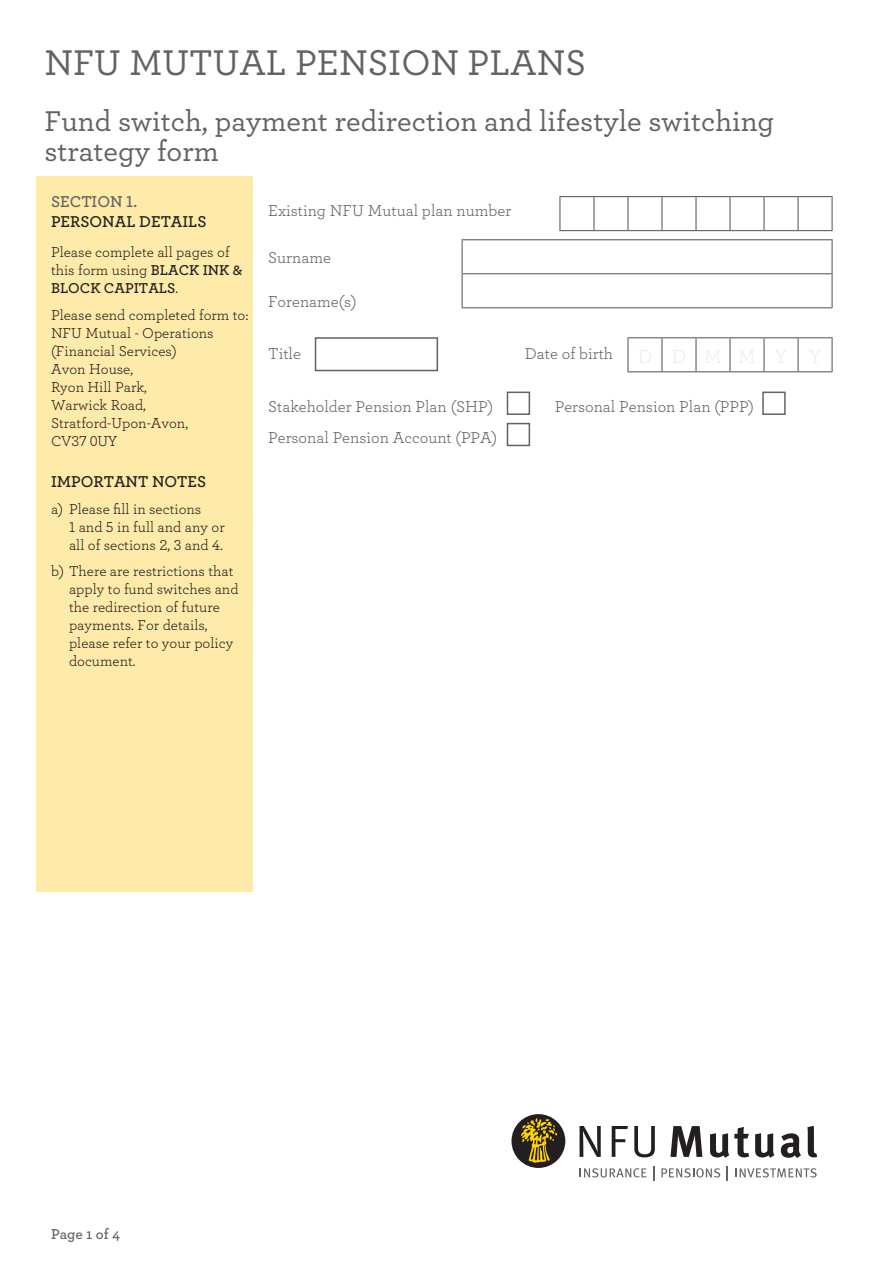
<style>
.page{position:relative;width:893px;height:1263px;background:#fff}
.page>*{position:absolute;margin:0;border:0;box-sizing:border-box;transform-origin:0 0}
.t1{font:500 37.5px "Archer";color:#636366}
.t2{font:500 30px/30px "Archer";color:#636366}
.MAIN_BODY_COPY{font:16.5px "Archer";color:#636366}
.MAIN_BODY_COPY-2{font:600 16.5px/19.8px "Archer";color:#231f20}
.MAIN_BODY_COPY-3{font:15px/18px "Archer";color:#231f20}
.MAIN_BODY_COPY-4{font:600 15px "Archer";color:#636366}
.s1{color:#636366}
.s2{font-weight:600}
</style>
<div class="page">
<svg style="left:580px;top:1126px;width:21px;height:31px"></svg>
<svg style="left:612px;top:1126px;width:16px;height:31px"></svg>
<svg style="left:634px;top:1126px;width:21px;height:31px"></svg>
<svg style="left:670px;top:1126px;width:32px;height:31px"></svg>
<svg style="left:710px;top:1127px;width:39px;height:31px"></svg>
<svg style="left:755px;top:1133px;width:19px;height:25px"></svg>
<svg style="left:781px;top:1133px;width:20px;height:25px"></svg>
<svg style="left:807px;top:1126px;width:10px;height:31px"></svg>
<div style="left:511px;top:1114px;width:54px;height:54px;background:#231f20;border-radius:50%"></div>
<svg style="left:521px;top:1118px;width:36px;height:45px"></svg>
<svg style="left:580px;top:1168px;width:66px;height:9px"></svg>
<svg style="left:661px;top:1168px;width:59px;height:9px"></svg>
<svg style="left:735px;top:1168px;width:82px;height:9px"></svg>
<svg style="left:727px;top:1166px;width:1px;height:14px"></svg>
<svg style="left:653px;top:1166px;width:1px;height:14px"></svg>
<div style="left:36px;top:176px;width:217px;height:715px;background:#ffeba9"></div>
<div style="left:507px;top:392px;width:23px;height:23px;border:2px solid #636366"></div>
<div style="left:762px;top:392px;width:24px;height:23px;border:2px solid #636366"></div>
<div style="left:507px;top:423px;width:23px;height:23px;border:2px solid #636366"></div>
<hr style="left:559px;top:197px;width:1px;height:33px;background:#636366">
<hr style="left:559px;top:196px;width:35px;height:1px;background:#636366">
<hr style="left:559px;top:230px;width:35px;height:1px;background:#636366">
<hr style="left:593px;top:197px;width:1px;height:33px;background:#636366">
<hr style="left:594px;top:196px;width:34px;height:1px;background:#636366">
<hr style="left:594px;top:230px;width:34px;height:1px;background:#636366">
<hr style="left:627px;top:197px;width:2px;height:33px;background:#636366">
<hr style="left:628px;top:196px;width:34px;height:1px;background:#636366">
<hr style="left:628px;top:230px;width:34px;height:1px;background:#636366">
<hr style="left:661px;top:197px;width:2px;height:33px;background:#636366">
<hr style="left:662px;top:196px;width:34px;height:1px;background:#636366">
<hr style="left:662px;top:230px;width:34px;height:1px;background:#636366">
<hr style="left:695px;top:197px;width:2px;height:33px;background:#636366">
<hr style="left:696px;top:196px;width:34px;height:1px;background:#636366">
<hr style="left:730px;top:196px;width:34px;height:1px;background:#636366">
<hr style="left:764px;top:196px;width:34px;height:1px;background:#636366">
<hr style="left:798px;top:196px;width:35px;height:1px;background:#636366">
<hr style="left:729px;top:197px;width:2px;height:33px;background:#636366">
<hr style="left:763px;top:197px;width:2px;height:33px;background:#636366">
<hr style="left:797px;top:197px;width:2px;height:33px;background:#636366">
<hr style="left:831px;top:197px;width:2px;height:33px;background:#636366">
<hr style="left:696px;top:230px;width:34px;height:1px;background:#636366">
<hr style="left:730px;top:230px;width:34px;height:1px;background:#636366">
<hr style="left:764px;top:230px;width:34px;height:1px;background:#636366">
<hr style="left:798px;top:230px;width:35px;height:1px;background:#636366">
<hr style="left:462px;top:240px;width:1px;height:33px;background:#636366">
<hr style="left:462px;top:239px;width:371px;height:1px;background:#636366">
<hr style="left:831px;top:240px;width:2px;height:33px;background:#636366">
<hr style="left:462px;top:274px;width:1px;height:33px;background:#636366">
<hr style="left:462px;top:273px;width:371px;height:1px;background:#636366">
<hr style="left:831px;top:274px;width:2px;height:33px;background:#636366">
<hr style="left:462px;top:307px;width:371px;height:1px;background:#636366">
<hr style="left:627px;top:338px;width:2px;height:33px;background:#636366">
<hr style="left:627px;top:337px;width:35px;height:1px;background:#636366">
<hr style="left:627px;top:371px;width:35px;height:1px;background:#636366">
<hr style="left:661px;top:338px;width:2px;height:33px;background:#636366">
<hr style="left:662px;top:337px;width:34px;height:1px;background:#636366">
<hr style="left:662px;top:371px;width:34px;height:1px;background:#636366">
<hr style="left:695px;top:338px;width:2px;height:33px;background:#636366">
<hr style="left:696px;top:337px;width:34px;height:1px;background:#636366">
<hr style="left:696px;top:371px;width:34px;height:1px;background:#636366">
<hr style="left:729px;top:338px;width:2px;height:33px;background:#636366">
<hr style="left:730px;top:337px;width:34px;height:1px;background:#636366">
<hr style="left:730px;top:371px;width:34px;height:1px;background:#636366">
<hr style="left:763px;top:338px;width:2px;height:33px;background:#636366">
<hr style="left:764px;top:337px;width:34px;height:1px;background:#636366">
<hr style="left:798px;top:337px;width:35px;height:1px;background:#636366">
<hr style="left:797px;top:338px;width:2px;height:33px;background:#636366">
<hr style="left:831px;top:338px;width:2px;height:33px;background:#636366">
<hr style="left:764px;top:371px;width:34px;height:1px;background:#636366">
<hr style="left:798px;top:371px;width:35px;height:1px;background:#636366">
<div style="left:315px;top:337px;width:123px;height:34px;border:2px solid #636366"></div>
<p class="t1" style="left:44px;top:35px;width:543px">NFU MUTUAL PENSION PLANS</p>
<p class="t2" style="left:44px;top:104px;width:731px">Fund switch, payment redirection and lifestyle switching strategy form</p>
<p class="MAIN_BODY_COPY-2" style="left:51px;top:191px;width:157px"><span class="s1">SECTION 1.<br></span>PERSONAL DETAILS</p>
<p class="MAIN_BODY_COPY-3" style="left:51px;top:243px;width:193px">Please complete all pages of this form using <span class="s2">BLACK INK &amp;<br>BLOCK CAPITALS</span>.</p>
<p class="MAIN_BODY_COPY-3" style="left:51px;top:305px;width:199px">Please send completed form to:</p>
<p class="MAIN_BODY_COPY-3" style="left:51px;top:323px;width:164px">NFU Mutual - Operations (Financial Services)</p>
<p class="MAIN_BODY_COPY-3" style="left:51px;top:359px;width:84px">Avon House,</p>
<p class="MAIN_BODY_COPY-3" style="left:51px;top:377px;width:97px">Ryon Hill Park,</p>
<p class="MAIN_BODY_COPY-3" style="left:51px;top:395px;width:97px">Warwick Road,</p>
<p class="MAIN_BODY_COPY-3" style="left:51px;top:413px;width:139px">Stratford-Upon-Avon,</p>
<p class="MAIN_BODY_COPY-3" style="left:51px;top:431px;width:68px">CV37 0UY</p>
<p class="MAIN_BODY_COPY-2" style="left:51px;top:471px;width:157px">IMPORTANT NOTES</p>
<p class="MAIN_BODY_COPY-3" style="left:69px;top:499px;width:157px;text-indent:-18px">a) Please fill in sections<br>1 and 5 in full and any or all of sections 2, 3 and 4.</p>
<p class="MAIN_BODY_COPY-3" style="left:69px;top:561px;width:171px;text-indent:-18px">b) There are restrictions that apply to fund switches and the redirection of future payments. For details, please refer to your policy document.</p>
<p class="MAIN_BODY_COPY" style="left:268px;top:199px;width:244px">Existing NFU Mutual plan number</p>
<p class="MAIN_BODY_COPY" style="left:268px;top:246px;width:64px">Surname</p>
<p class="MAIN_BODY_COPY" style="left:268px;top:290px;width:90px">Forename(s)</p>
<p class="MAIN_BODY_COPY" style="left:268px;top:343px;width:34px">Title</p>
<p class="MAIN_BODY_COPY" style="left:525px;top:343px;width:90px">Date of birth</p>
<p class="MAIN_BODY_COPY" style="left:268px;top:395px;width:226px">Stakeholder Pension Plan (SHP)</p>
<p class="MAIN_BODY_COPY" style="left:555px;top:395px;width:201px">Personal Pension Plan (PPP)</p>
<p class="MAIN_BODY_COPY" style="left:268px;top:426px;width:231px">Personal Pension Account (PPA)</p>
<p class="MAIN_BODY_COPY-4" style="left:51px;top:1222px;width:71px">Page 1 of 4</p>
</div>
